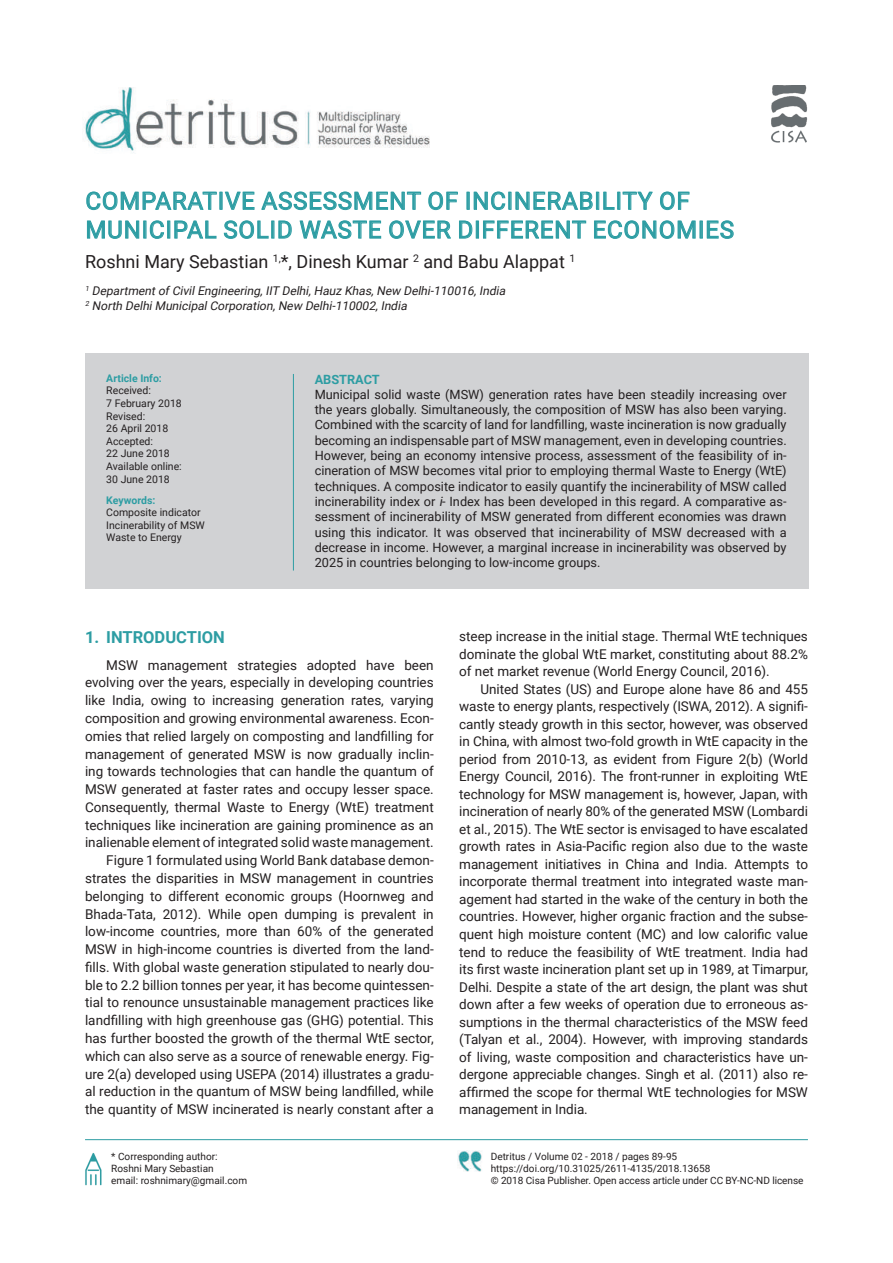
<style>
.page{position:relative;width:893px;height:1263px;background:#fff}
.page>*{position:absolute;margin:0;border:0;box-sizing:border-box;transform-origin:0 0}
.t1{font:24px/28.8px "Roboto";letter-spacing:.035em;color:#2d9da3}
.t2{font:18px "Roboto";color:#231f20}
.t3{font:700 16.5px "Roboto";color:#2d9da3}
.t4{font:13.5px/17.5px "Roboto";color:#231f20;text-align:justify}
.t5{font:12.75px/15.3px "Roboto";color:#231f20;text-align:justify}
.t6{font:700 12.75px "Roboto";color:#2d9da3}
.t7{font:italic 12px/15px "Roboto";color:#231f20}
.t8{font:10.5px/12.6px "Roboto";color:#231f20}
.t9{font:700 10.5px "Roboto";color:#2d9da3}
.t10{font:10.05px/12px "Roboto";color:#231f20}
.s1{font-style:italic}
</style>
<div class="page">
<img style="left:771px;top:85px;width:37px;height:58px">
<img style="left:84px;top:87px;width:346px;height:66px">
<hr style="left:85px;top:1139px;width:723px;height:1px;background:#2d9da3">
<img style="left:458px;top:1151px;width:24px;height:20px">
<img style="left:85px;top:1152px;width:17px;height:34px">
<svg style="left:86px;top:192px;width:168px;height:18px"></svg>
<svg style="left:261px;top:192px;width:160px;height:18px"></svg>
<svg style="left:428px;top:192px;width:30px;height:18px"></svg>
<svg style="left:467px;top:192px;width:126px;height:18px"></svg>
<div style="left:596px;top:192px;width:3px;height:18px;border:1px solid #2d9da3"></div>
<svg style="left:603px;top:192px;width:11px;height:18px"></svg>
<div style="left:617px;top:192px;width:3px;height:18px;border:1px solid #2d9da3"></div>
<svg style="left:623px;top:192px;width:30px;height:18px"></svg>
<svg style="left:660px;top:192px;width:29px;height:18px"></svg>
<svg style="left:87px;top:220px;width:77px;height:19px"></svg>
<div style="left:167px;top:221px;width:3px;height:17px;border:1px solid #2d9da3"></div>
<svg style="left:174px;top:221px;width:42px;height:18px"></svg>
<svg style="left:224px;top:220px;width:68px;height:19px"></svg>
<svg style="left:300px;top:220px;width:81px;height:19px"></svg>
<svg style="left:389px;top:220px;width:62px;height:19px"></svg>
<svg style="left:459px;top:221px;width:13px;height:18px"></svg>
<div style="left:476px;top:221px;width:3px;height:17px;border:1px solid #2d9da3"></div>
<svg style="left:483px;top:221px;width:103px;height:18px"></svg>
<svg style="left:594px;top:220px;width:102px;height:19px"></svg>
<div style="left:700px;top:221px;width:3px;height:17px;border:1px solid #2d9da3"></div>
<svg style="left:707px;top:220px;width:27px;height:19px"></svg>
<div style="left:85px;top:353px;width:723px;height:235px;background:#d1d2d4"></div>
<hr style="left:293px;top:374px;width:1px;height:196px;background:#2d9da3">
<h1 class="t1" style="left:85px;top:186px;width:650px">COMPARATIVE ASSESSMENT OF INCINERABILITY OF<br>MUNICIPAL SOLID WASTE OVER DIFFERENT ECONOMIES</h1>
<h2 class="t2" style="left:85px;top:249px;width:492px">Roshni Mary Sebastian <sup>1,</sup>*, Dinesh Kumar <sup>2</sup> and Babu Alappat <sup>1</sup></h2>
<p class="t7" style="left:85px;top:283px;width:425px"><sup>1</sup> DepartmentofCivilEngineering,IIT Delhi,Hauz Khas,New Delhi-110016,India<br><sup>2</sup> North DelhiMunicipalCorporation,New Delhi-110002,India</p>
<p class="t9" style="left:106px;top:371px;width:57px">Article Info:</p>
<p class="t8" style="left:106px;top:384px;width:77px">Received:<br>7 February 2018<br>Revised:<br>26 April 2018<br>Accepted:<br>22 June 2018<br>Available online:<br>30 June 2018</p>
<p class="t9" style="left:106px;top:493px;width:51px">Keywords:</p>
<p class="t8" style="left:106px;top:506px;width:100px">Composite indicator<br>Incinerability of MSW<br>Waste to Energy</p>
<p class="t6" style="left:315px;top:370px;width:67px">ABSTRACT</p>
<p class="t5" style="left:315px;top:386px;width:473px">Municipal solid waste (MSW) generation rates have been steadily increasing over the years globally. Simultaneously, the composition of MSW has also been varying.<br>Combined with the scarcity of land for landfilling, waste incineration is now gradually becoming an indispensable part of MSW management, even in developing countries.<br>However, being an economy intensive process, assessment of the feasibility of in&shy;cineration of MSW becomes vital prior to employing thermal Waste to Energy (WtE) techniques. A composite indicator to easily quantify the incinerability of MSW called incinerability index or <span class="s1">i</span>- Index has been developed in this regard. A comparative as&shy;sessment of incinerability of MSW generated from different economies was drawn using this indicator. It was observed that incinerability of MSW decreased with a decrease in income. However, a marginal increase in incinerability was observed by 2025 in countries belonging to low-income groups.</p>
<p class="t3" style="left:85px;top:626px;width:141px">1. INTRODUCTION</p>
<p class="t4" style="left:85px;top:655px;width:350px;text-align:right">MSW management strategies adopted have been evolving over the years, especially in developing countries like India, owing to increasing generation rates, varying composition and growing environmental awareness. Econ&shy;omies that relied largely on composting and landfilling for management of generated MSW is now gradually inclin&shy;ing towards technologies that can handle the quantum of MSW generated at faster rates and occupy lesser space.<br>Consequently, thermal Waste to Energy (WtE) treatment techniques like incineration are gaining prominence as an inalienable element of integrated solid waste management.<br>Figure 1 formulated using World Bank database demon&shy;strates the disparities in MSW management in countries belonging to different economic groups (Hoornweg and Bhada-Tata, 2012). While open dumping is prevalent in low-income countries, more than 60% of the generated MSW in high-income countries is diverted from the land&shy;fills. With global waste generation stipulated to nearly dou&shy;ble to 2.2 billion tonnes per year, it has become quintessen&shy;tial to renounce unsustainable management practices like landfilling with high greenhouse gas (GHG) potential. This has further boosted the growth of the thermal WtE sector, which can also serve as a source of renewable energy. Fig&shy;ure 2(a) developed using USEPA (2014) illustrates a gradu&shy;al reduction in the quantum of MSW being landfilled, while the quantity of MSW incinerated is nearly constant after a</p>
<p class="t4" style="left:459px;top:627px;width:350px">steep increase in the initial stage. Thermal WtE techniques dominate the global WtE market, constituting about 88.2% of net market revenue (World Energy Council, 2016).</p>
<p class="t4" style="left:459px;top:679px;width:350px;text-indent:21px">United States (US) and Europe alone have 86 and 455 waste to energy plants, respectively (ISWA, 2012). A signifi&shy;cantly steady growth in this sector, however, was observed in China, with almost two-fold growth in WtE capacity in the period from 2010-13, as evident from Figure 2(b) (World Energy Council, 2016). The front-runner in exploiting WtE technology for MSW management is, however, Japan, with incineration of nearly 80% of the generated MSW (Lombardi et al., 2015). The WtE sector is envisaged to have escalated growth rates in Asia-Pacific region also due to the waste management initiatives in China and India. Attempts to incorporate thermal treatment into integrated waste man&shy;agement had started in the wake of the century in both the countries. However, higher organic fraction and the subse&shy;quent high moisture content (MC) and low calorific value tend to reduce the feasibility of WtE treatment. India had its first waste incineration plant set up in 1989, at Timarpur, Delhi. Despite a state of the art design, the plant was shut down after a few weeks of operation due to erroneous as&shy;sumptions in the thermal characteristics of the MSW feed (Talyan et al., 2004). However, with improving standards of living, waste composition and characteristics have un&shy;dergone appreciable changes. Singh et al. (2011) also re&shy;affirmed the scope for thermal WtE technologies for MSW management in India.</p>
<p class="t10" style="left:111px;top:1150px;width:137px">* Corresponding author:<br>Roshni Mary Sebastian<br>email: roshnimary@gmail.com</p>
<p class="t10" style="left:491px;top:1150px;width:314px">Detritus / Volume 02 - 2018 / pages 89-95 https://doi.org/10.31025/2611-4135/2018.13658<br>© 2018 Cisa Publisher. Open access article under CC BY-NC-ND license</p>
</div>
